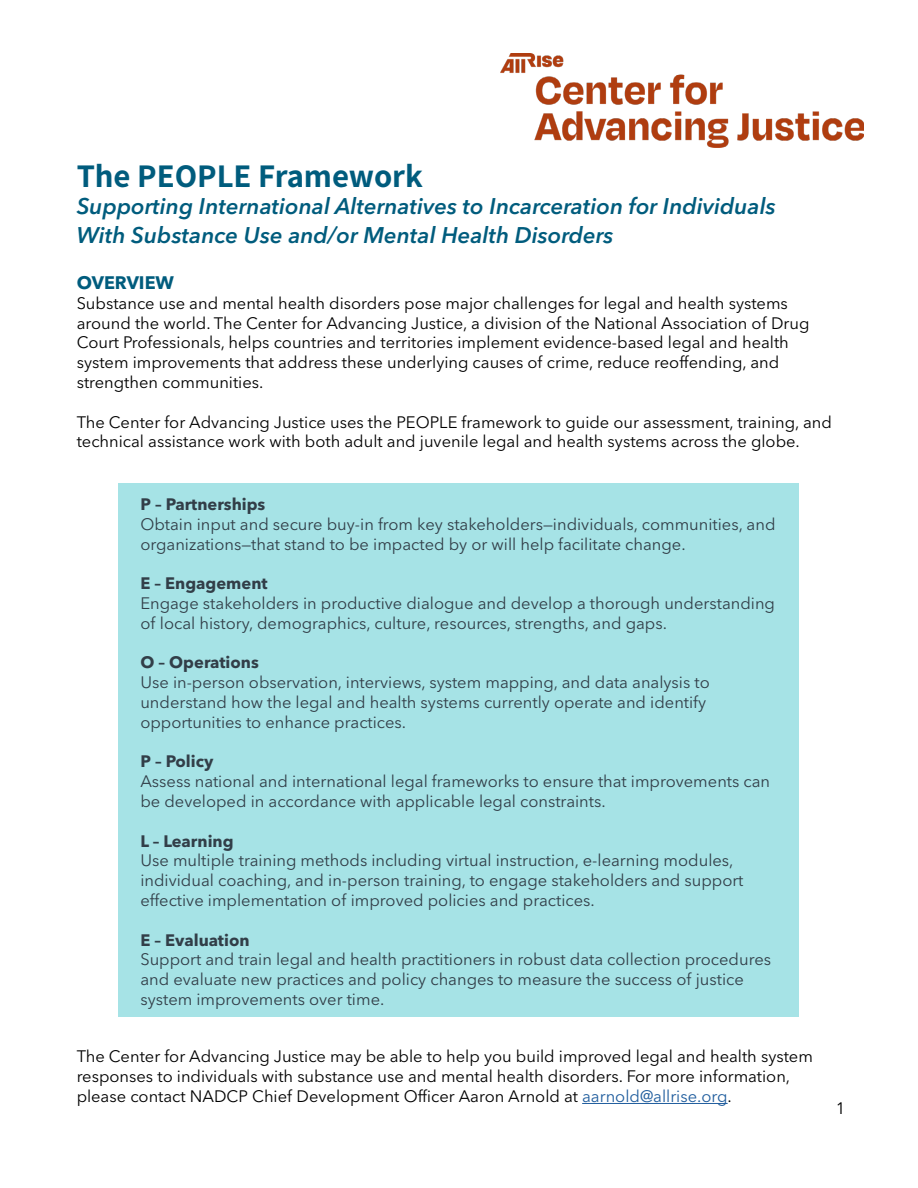
<style>
.page{position:relative;width:918px;height:1188px;background:#fff}
.page>*{position:absolute;margin:0;border:0;box-sizing:border-box;transform-origin:0 0}
.t1{font:700 33px "Assistant";color:#005c7d}
.t2{font:italic 600 22.5px "Avenir Next LT Pro";color:#005c7d}
.t3{font:700 18px "Avenir Next LT Pro";color:#005c7d}
.t4{font:16.5px/19.8px "Avenir Next LT Pro";color:#323e48}
.t5{font:16.5px/19.8px "Avenir Next LT Pro";color:#000}
.t6{font:700 16.5px "Avenir Next LT Pro";color:#323e48}
.s1{color:#215e9e}
</style>
<div class="page">
<hr style="left:582px;top:1103px;width:146px;height:1px;background:#215e9e">
<div style="left:119px;top:484px;width:680px;height:533px;background:#a6e3e6"></div>
<img style="left:500px;top:54px;width:364px;height:93px">
<p class="t1" style="left:77px;top:153px;width:348px">The PEOPLE Framework</p>
<p class="t2" style="left:77px;top:192px;width:701px">Supporting International Alternatives to Incarceration for Individuals</p>
<p class="t2" style="left:77px;top:221px;width:538px">With Substance Use and/or Mental Health Disorders</p>
<p class="t3" style="left:77px;top:272px;width:99px">OVERVIEW</p>
<p class="t5" style="left:77px;top:293px;width:734px">Substance use and mental health disorders pose major challenges for legal and health systems around the world. The Center for Advancing Justice, a division of the National Association of Drug Court Professionals, helps countries and territories implement evidence-based legal and health system improvements that address these underlying causes of crime, reduce reoffending, and strengthen communities.</p>
<p class="t5" style="left:77px;top:412px;width:757px">The Center for Advancing Justice uses the PEOPLE framework to guide our assessment, training, and technical assistance work with both adult and juvenile legal and health systems across the globe.</p>
<p class="t6" style="left:140px;top:494px;width:127px">P – Partnerships</p>
<p class="t4" style="left:140px;top:514px;width:637px">Obtain input and secure buy-in from key stakeholders—individuals, communities, and organizations—that stand to be impacted by or will help facilitate change.</p>
<p class="t6" style="left:140px;top:573px;width:129px">E – Engagement</p>
<p class="t4" style="left:140px;top:593px;width:636px">Engage stakeholders in productive dialogue and develop a thorough understanding of local history, demographics, culture, resources, strengths, and gaps.</p>
<p class="t6" style="left:140px;top:652px;width:120px">O – Operations</p>
<p class="t4" style="left:140px;top:672px;width:571px">Use in-person observation, interviews, system mapping, and data analysis to understand how the legal and health systems currently operate and identify opportunities to enhance practices.</p>
<p class="t6" style="left:140px;top:751px;width:75px">P – Policy</p>
<p class="t4" style="left:140px;top:771px;width:631px">Assess national and international legal frameworks to ensure that improvements can be developed in accordance with applicable legal constraints.</p>
<p class="t6" style="left:140px;top:831px;width:95px">L – Learning</p>
<p class="t4" style="left:140px;top:851px;width:605px">Use multiple training methods including virtual instruction, e-learning modules, individual coaching, and in-person training, to engage stakeholders and support effective implementation of improved policies and practices.</p>
<p class="t6" style="left:140px;top:930px;width:111px">E – Evaluation</p>
<p class="t4" style="left:140px;top:950px;width:632px">Support and train legal and health practitioners in robust data collection procedures and evaluate new practices and policy changes to measure the success of justice system improvements over time.</p>
<p class="t5" style="left:77px;top:1047px;width:738px">The Center for Advancing Justice may be able to help you build improved legal and health system responses to individuals with substance use and mental health disorders. For more information, please contact NADCP Chief Development Officer Aaron Arnold at <span class="s1">aarnold@allrise.org</span>.</p>
<p class="t5" style="left:836px;top:1098px;width:11px">1</p>
</div>
